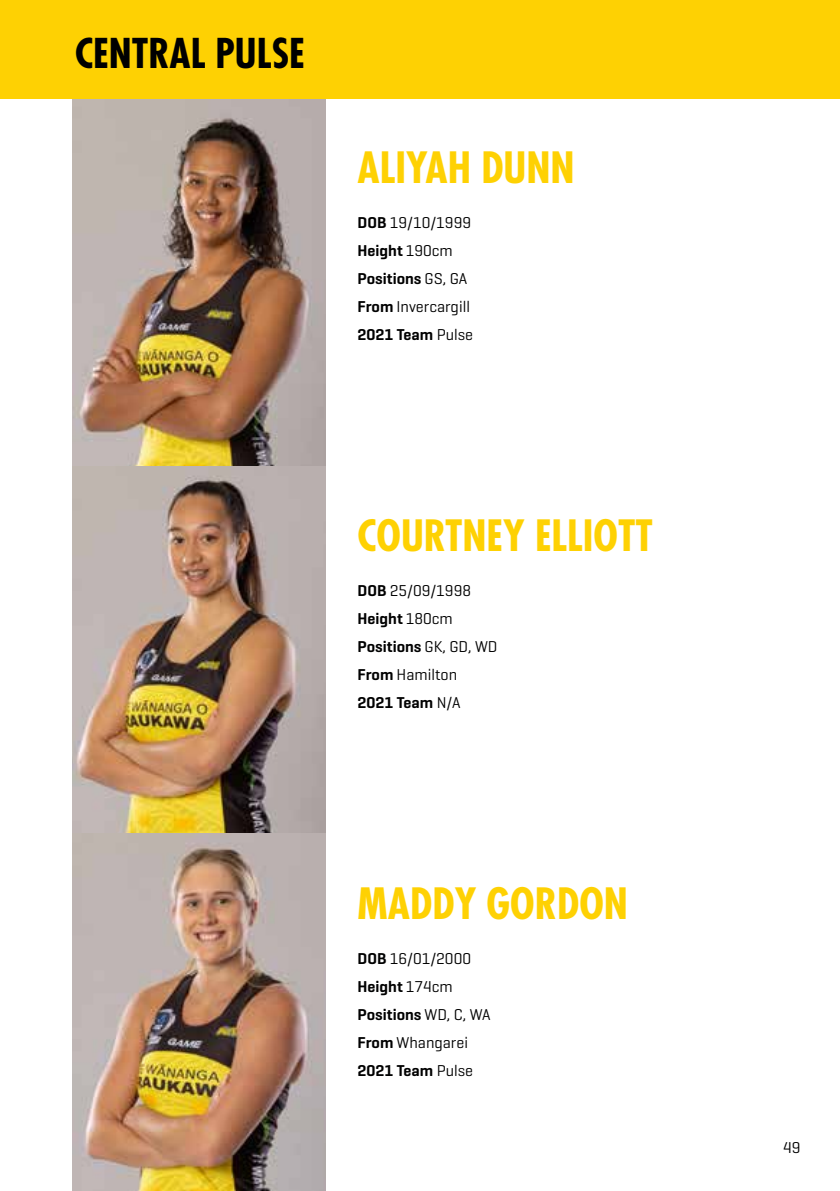
<style>
.page{position:relative;width:840px;height:1191px;background:#fff}
.page>*{position:absolute;margin:0;border:0;box-sizing:border-box;transform-origin:0 0}
.t1{font:700 condensed 42px "Futura Std";color:#fed103}
.t2{font:700 condensed 40px "Futura Std";color:#000}
.t3{font:16px/28px "Geogrotesque";color:#000101}
.t4{font:600 16px/28px "Geogrotesque";color:#000101}
.t5{font:16px "Geogrotesque";color:#000}
.s1{font-weight:600}
.s2{font-weight:400}
.s3{font-weight:400;color:#000}
</style>
<div class="page">
<img style="left:73px;top:99px;width:252px;height:1092px">
<div style="left:0;top:0;width:839px;height:99px;background:#fed103"></div>
<h2 class="t2" style="left:75px;top:29px;width:231px">CENTRAL PULSE</h2>
<h1 class="t1" style="left:357px;top:141px;width:218px">ALIYAH DUNN</h1>
<p class="t3" style="left:357px;top:208px;width:117px"><span class="s1">DOB</span> 19/10/1999<br><span class="s1">Height</span> 190cm<br><span class="s1">Positions</span> GS, GA<br><span class="s1">From</span> Invercargill<br><span class="s1">2021 Team</span> Pulse</p>
<h1 class="t1" style="left:357px;top:509px;width:296px">COURTNEY ELLIOTT</h1>
<p class="t4" style="left:357px;top:576px;width:141px">DOB <span class="s2">25/09/1998<br></span>Height <span class="s2">180cm<br></span>Positions <span class="s2">GK, GD, WD<br></span>From <span class="s3">Hamilton<br></span>2021 Team <span class="s2">N/A</span></p>
<h1 class="t1" style="left:357px;top:877px;width:272px">MADDY GORDON</h1>
<p class="t3" style="left:357px;top:944px;width:134px"><span class="s1">DOB</span> 16/01/2000<br><span class="s1">Height</span> 174cm<br><span class="s1">Positions</span> WD, C, WA<br><span class="s1">From</span> Whangarei<br><span class="s1">2021 Team</span> Pulse</p>
<p class="t5" style="left:782px;top:1137px;width:19px">49</p>
</div>
